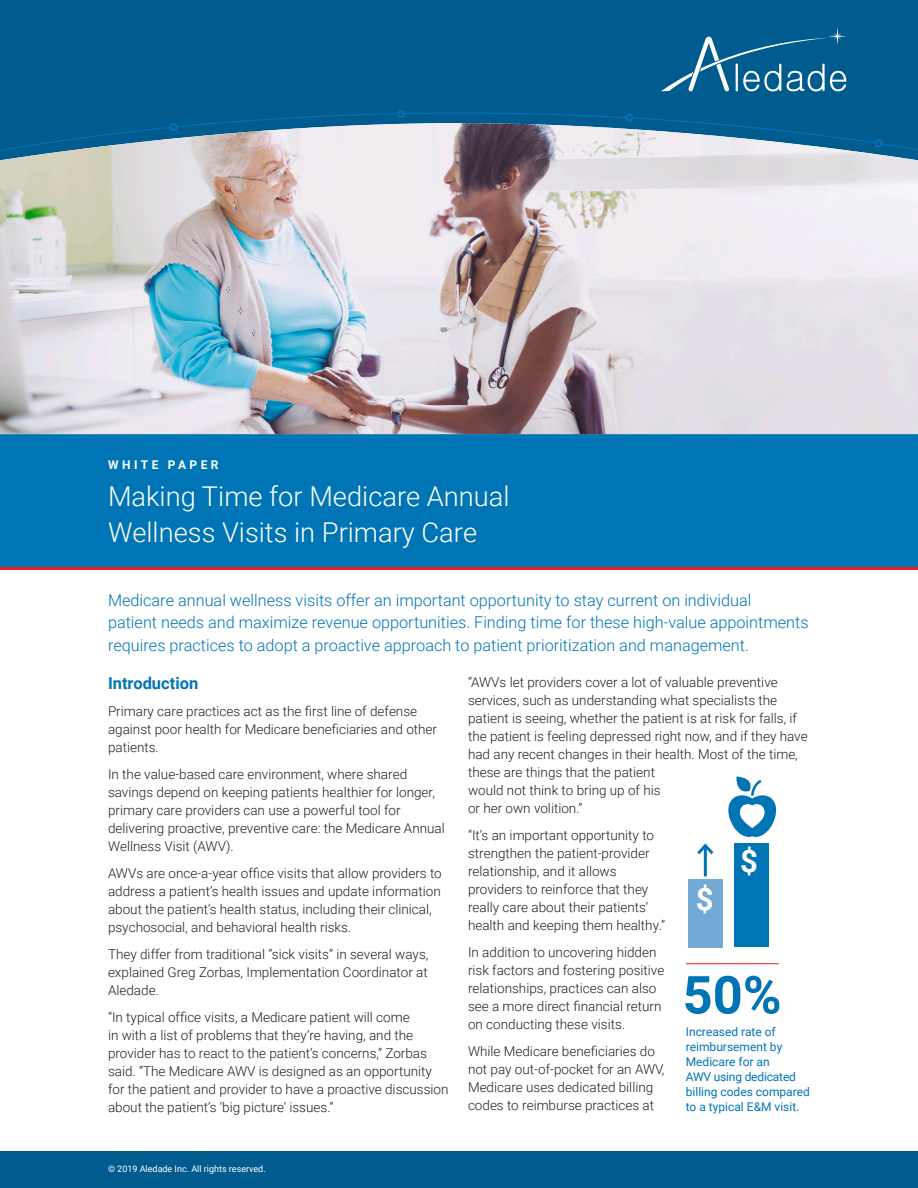
<style>
.page{position:relative;width:918px;height:1188px;background:#fff}
.page>*{position:absolute;margin:0;border:0;box-sizing:border-box;transform-origin:0 0}
.t1{font:700 52.5px "Roboto";color:#0075b6}
.t2{font:700 30.9px "Roboto";color:#fff}
.t3{font:300 27.3px/35.1px "Roboto";color:#fff}
.t4{font:700 16.5px "Roboto";color:#0075b6}
.t5{font:300 16.2px/22.2px "Roboto";color:#0075b6}
.t6{font:300 13.5px/18px "Roboto";color:#231f20}
.t7{font:12px/15px "Roboto";color:#0075b6}
.t8{font:700 12px "Roboto";letter-spacing:.285em;color:#fff}
.t9{font:9px "Roboto";color:#fff}
</style>
<div class="page">
<div style="left:0;top:434px;width:918px;height:134px;background:#0075b6"></div>
<div style="left:0;top:1151px;width:918px;height:37px;background:#005b8f"></div>
<div style="left:0;top:0;width:918px;height:336px;background:#005b8f"></div>
<svg style="left:661px;top:27px;width:186px;height:64px"></svg>
<img style="left:0;top:112px;width:918px;height:323px">
<div style="left:625px;top:113px;width:8px;height:9px;border:2px solid #0075b6;border-radius:50%"></div>
<div style="left:875px;top:139px;width:8px;height:8px;border:2px solid #0075b6;border-radius:50%"></div>
<div style="left:170px;top:123px;width:8px;height:8px;border:2px solid #0075b6;border-radius:50%"></div>
<div style="left:397px;top:110px;width:8px;height:8px;border:2px solid #0075b6;border-radius:50%"></div>
<div style="left:688px;top:879px;width:35px;height:68px;background:#72a9d5"></div>
<div style="left:734px;top:843px;width:34px;height:104px;background:#0075b6"></div>
<hr style="left:704px;top:846px;width:3px;height:30px;background:#0075b6">
<svg style="left:697px;top:843px;width:17px;height:15px"></svg>
<svg style="left:728px;top:777px;width:48px;height:60px"></svg>
<hr style="left:0;top:567px;width:918px;height:3px;background:#ee1d23">
<hr style="left:686px;top:963px;width:93px;height:1px;background:#ee1d23">
<p class="t8" style="left:108px;top:456px;width:112px">WHITE PAPER</p>
<p class="t3" style="left:108px;top:478px;width:403px">Making Time for Medicare Annual<br>Wellness Visits in Primary Care</p>
<p class="t5" style="left:108px;top:589px;width:702px">Medicare annual wellness visits offer an important opportunity to stay current on individual<br>patient needs and maximize revenue opportunities. Finding time for these high-value appointments requires practices to adopt a proactive approach to patient prioritization and management.</p>
<p class="t4" style="left:108px;top:672px;width:92px">Introduction</p>
<p class="t6" style="left:108px;top:702px;width:331px">Primary care practices act as the first line of defense against poor health for Medicare beneficiaries and other patients.</p>
<p class="t6" style="left:108px;top:765px;width:338px">In the value-based care environment, where shared savings depend on keeping patients healthier for longer, primary care providers can use a powerful tool for delivering proactive, preventive care: the Medicare Annual Wellness Visit (AWV).</p>
<p class="t6" style="left:108px;top:864px;width:335px">AWVs are once-a-year office visits that allow providers to address a patient’s health issues and update information about the patient’s health status, including their clinical, psychosocial, and behavioral health risks.</p>
<p class="t6" style="left:108px;top:945px;width:322px;text-align:justify">They differ from traditional “sick visits” in several ways, explained Greg Zorbas, Implementation Coordinator at Aledade.</p>
<p class="t6" style="left:108px;top:1008px;width:342px">“In typical office visits, a Medicare patient will come<br>in with a list of problems that they’re having, and the provider has to react to the patient’s concerns,” Zorbas said. “The Medicare AWV is designed as an opportunity for the patient and provider to have a proactive discussion about the patient’s ‘big picture’ issues.”</p>
<p class="t6" style="left:468px;top:673px;width:341px">“AWVs let providers cover a lot of valuable preventive services, such as understanding what specialists the patient is seeing, whether the patient is at risk for falls, if the patient is feeling depressed right now, and if they have had any recent changes in their health. Most of the time, these are things that the patient<br>would not think to bring up of his<br>or her own volition.”</p>
<p class="t6" style="left:468px;top:826px;width:199px">“It’s an important opportunity to strengthen the patient-provider relationship, and it allows providers to reinforce that they really care about their patients’ health and keeping them healthy.”</p>
<p class="t6" style="left:468px;top:943px;width:198px">In addition to uncovering hidden risk factors and fostering positive relationships, practices can also see a more direct financial return on conducting these visits.</p>
<p class="t6" style="left:468px;top:1042px;width:198px">While Medicare beneficiaries do not pay out-of-pocket for an AWV,<br>Medicare uses dedicated billing codes to reimburse practices at</p>
<p class="t2" style="left:740px;top:839px;width:19px">$</p>
<p class="t2" style="left:696px;top:877px;width:19px">$</p>
<p class="t1" style="left:683px;top:958px;width:101px">50%</p>
<p class="t7" style="left:686px;top:1024px;width:126px">Increased rate of reimbursement by<br>Medicare for an<br>AWV using dedicated billing codes compared to a typical E&amp;M visit.</p>
<p class="t9" style="left:108px;top:1162px;width:159px">© 2019 Aledade Inc. All rights reserved.</p>
</div>
